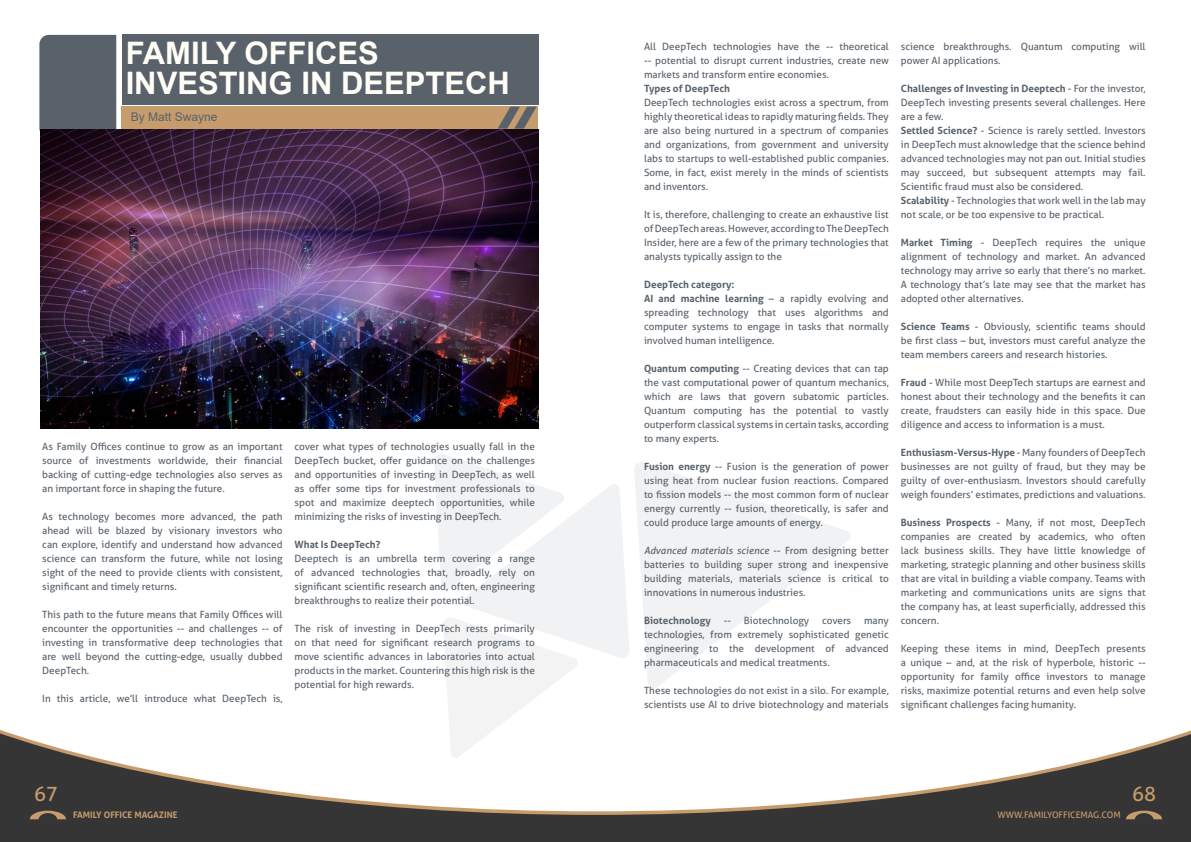
<style>
.page{position:relative;width:1191px;height:842px;background:#fff}
.page>*{position:absolute;margin:0;border:0;box-sizing:border-box;transform-origin:0 0}
.t1{font:700 31px/29.7px "Arial";color:#fffef6}
.t2{font:20px "Aller";color:#c69c6d}
.t3{font:12px "Arial";color:#59626a}
.t4{font:10px/14px "Aller";color:#59626a;text-align:justify}
.t5{font:700 10px "Aller";color:#59626a}
.t6{font:9px "Aller";color:#c69c6d}
.t7{font:700 9px "Aller";color:#c69c6d}
.s1{font-weight:700}
.s2{font-style:italic}
</style>
<div class="page">
<svg style="left:0;top:730px;width:1191px;height:112px"></svg>
<svg style="left:30px;top:811px;width:36px;height:8px"></svg>
<svg style="left:1126px;top:811px;width:36px;height:8px"></svg>
<div style="left:39px;top:34px;width:78px;height:97px;background:#59626a"></div>
<div style="left:122px;top:35px;width:417px;height:70px;background:#59626a"></div>
<div style="left:121px;top:106px;width:417px;height:23px;background:#c69c6d"></div>
<svg style="left:497px;top:107px;width:39px;height:22px"></svg>
<svg style="left:433px;top:454px;width:197px;height:306px"></svg>
<svg style="left:634px;top:462px;width:216px;height:227px;fill:#f1f2f3"></svg>
<img style="left:40px;top:130px;width:499px;height:298px">
<h1 class="t1" style="left:126px;top:39px;width:385px">FAMILY OFFICES<br>INVESTING IN DEEPTECH</h1>
<p class="t3" style="left:131px;top:108px;width:88px">By Matt Swayne</p>
<p class="t4" style="left:42px;top:439px;width:242px">As Family Offices continue to grow as an important source of investments worldwide, their financial backing of cutting-edge technologies also serves as an important force in shaping the future.</p>
<p class="t4" style="left:42px;top:509px;width:242px">As technology becomes more advanced, the path ahead will be blazed by visionary investors who can explore, identify and understand how advanced science can transform the future, while not losing sight of the need to provide clients with consistent, significant and timely returns.</p>
<p class="t4" style="left:42px;top:607px;width:242px">This path to the future means that Family Offices will encounter the opportunities -- and challenges -- of investing in transformative deep technologies that are well beyond the cutting-edge, usually dubbed DeepTech.</p>
<p class="t4" style="left:42px;top:691px;width:242px">In this article, we’ll introduce what DeepTech is,</p>
<p class="t4" style="left:294px;top:439px;width:242px">cover what types of technologies usually fall in the DeepTech bucket, offer guidance on the challenges and opportunities of investing in DeepTech, as well as offer some tips for investment professionals to spot and maximize deeptech opportunities, while minimizing the risks of investing in DeepTech.</p>
<p class="t5" style="left:294px;top:538px;width:87px">What Is DeepTech?</p>
<p class="t4" style="left:294px;top:551px;width:242px">Deeptech is an umbrella term covering a range of advanced technologies that, broadly, rely on significant scientific research and, often, engineering breakthroughs to realize their potential.</p>
<p class="t4" style="left:294px;top:621px;width:242px">The risk of investing in DeepTech rests primarily on that need for significant research programs to move scientific advances in laboratories into actual products in the market. Countering this high risk is the potential for high rewards.</p>
<p class="t4" style="left:644px;top:39px;width:246px">All DeepTech technologies have the -- theoretical -- potential to disrupt current industries, create new markets and transform entire economies.</p>
<p class="t5" style="left:644px;top:82px;width:87px">Types of DeepTech</p>
<p class="t4" style="left:644px;top:95px;width:246px">DeepTech technologies exist across a spectrum, from highly theoretical ideas to rapidly maturing fields. They are also being nurtured in a spectrum of companies and organizations, from government and university labs to startups to well-established public companies.<br>Some, in fact, exist merely in the minds of scientists and inventors.</p>
<p class="t4" style="left:644px;top:207px;width:246px">It is, therefore, challenging to create an exhaustive list of DeepTech areas. However, according to The DeepTech Insider, here are a few of the primary technologies that analysts typically assign to the</p>
<p class="t4" style="left:644px;top:277px;width:246px;text-align:left"><span class="s1">DeepTech category:<br>AI and machine learning</span> – a rapidly evolving and spreading technology that uses algorithms and computer systems to engage in tasks that normally involved human intelligence.</p>
<p class="t4" style="left:644px;top:361px;width:246px"><span class="s1">Quantum computing</span> -- Creating devices that can tap the vast computational power of quantum mechanics, which are laws that govern subatomic particles.<br>Quantum computing has the potential to vastly outperform classical systems in certain tasks, according to many experts.</p>
<p class="t4" style="left:644px;top:459px;width:246px"><span class="s1">Fusion energy</span> -- Fusion is the generation of power using heat from nuclear fusion reactions. Compared to fission models -- the most common form of nuclear energy currently -- fusion, theoretically, is safer and could produce large amounts of energy.</p>
<p class="t4" style="left:644px;top:543px;width:246px"><span class="s2">Advanced materials science</span> -- From designing better batteries to building super strong and inexpensive building materials, materials science is critical to innovations in numerous industries.</p>
<p class="t5" style="left:644px;top:614px;width:68px">Biotechnology</p>
<p class="t4" style="left:723px;top:613px;width:9px">--</p>
<p class="t4" style="left:744px;top:613px;width:67px">Biotechnology</p>
<p class="t4" style="left:822px;top:613px;width:31px">covers</p>
<p class="t4" style="left:644px;top:613px;width:246px;text-indent:220px">many technologies, from extremely sophisticated genetic engineering to the development of advanced pharmaceuticals and medical treatments.</p>
<p class="t4" style="left:644px;top:683px;width:246px">These technologies do not exist in a silo. For example, scientists use AI to drive biotechnology and materials</p>
<p class="t4" style="left:901px;top:39px;width:246px">science breakthroughs. Quantum computing will power AI applications.</p>
<p class="t4" style="left:901px;top:81px;width:246px;text-align:left"><span class="s1">Challenges of Investing in Deeptech</span> - For the investor, DeepTech investing presents several challenges. Here are a few.<br><span class="s1">Settled Science?</span> - Science is rarely settled. Investors in DeepTech must aknowledge that the science behind advanced technologies may not pan out. Initial studies may succeed, but subsequent attempts may fail.<br>Scientific fraud must also be considered.<br><span class="s1">Scalability</span> - Technologies that work well in the lab may not scale, or be too expensive to be practical.</p>
<p class="t4" style="left:901px;top:235px;width:246px"><span class="s1">Market Timing</span> - DeepTech requires the unique alignment of technology and market. An advanced technology may arrive so early that there’s no market.<br>A technology that’s late may see that the market has adopted other alternatives.</p>
<p class="t4" style="left:901px;top:319px;width:246px"><span class="s1">Science Teams</span> - Obviously, scientific teams should be first class – but, investors must careful analyze the team members careers and research histories.</p>
<p class="t4" style="left:901px;top:375px;width:246px"><span class="s1">Fraud</span> - While most DeepTech startups are earnest and honest about their technology and the benefits it can create, fraudsters can easily hide in this space. Due diligence and access to information is a must.</p>
<p class="t4" style="left:901px;top:445px;width:246px"><span class="s1">Enthusiasm-Versus-Hype</span> - Many founders of DeepTech businesses are not guilty of fraud, but they may be guilty of over-enthusiasm. Investors should carefully weigh founders’ estimates, predictions and valuations.</p>
<p class="t4" style="left:901px;top:515px;width:246px"><span class="s1">Business Prospects</span> - Many, if not most, DeepTech companies are created by academics, who often lack business skills. They have little knowledge of marketing, strategic planning and other business skills that are vital in building a viable company. Teams with marketing and communications units are signs that the company has, at least superficially, addressed this concern.</p>
<p class="t4" style="left:901px;top:641px;width:246px">Keeping these items in mind, DeepTech presents a unique – and, at the risk of hyperbole, historic -- opportunity for family office investors to manage risks, maximize potential returns and even help solve significant challenges facing humanity.</p>
<h2 class="t2" style="left:34px;top:781px;width:25px">67</h2>
<h2 class="t2" style="left:1132px;top:781px;width:25px">68</h2>
<p class="t7" style="left:73px;top:809px;width:106px">FAMILY OFFICE MAGAZINE</p>
<p class="t6" style="left:997px;top:810px;width:125px">WWW.FAMILYOFFICEMAG.COM</p>
</div>
